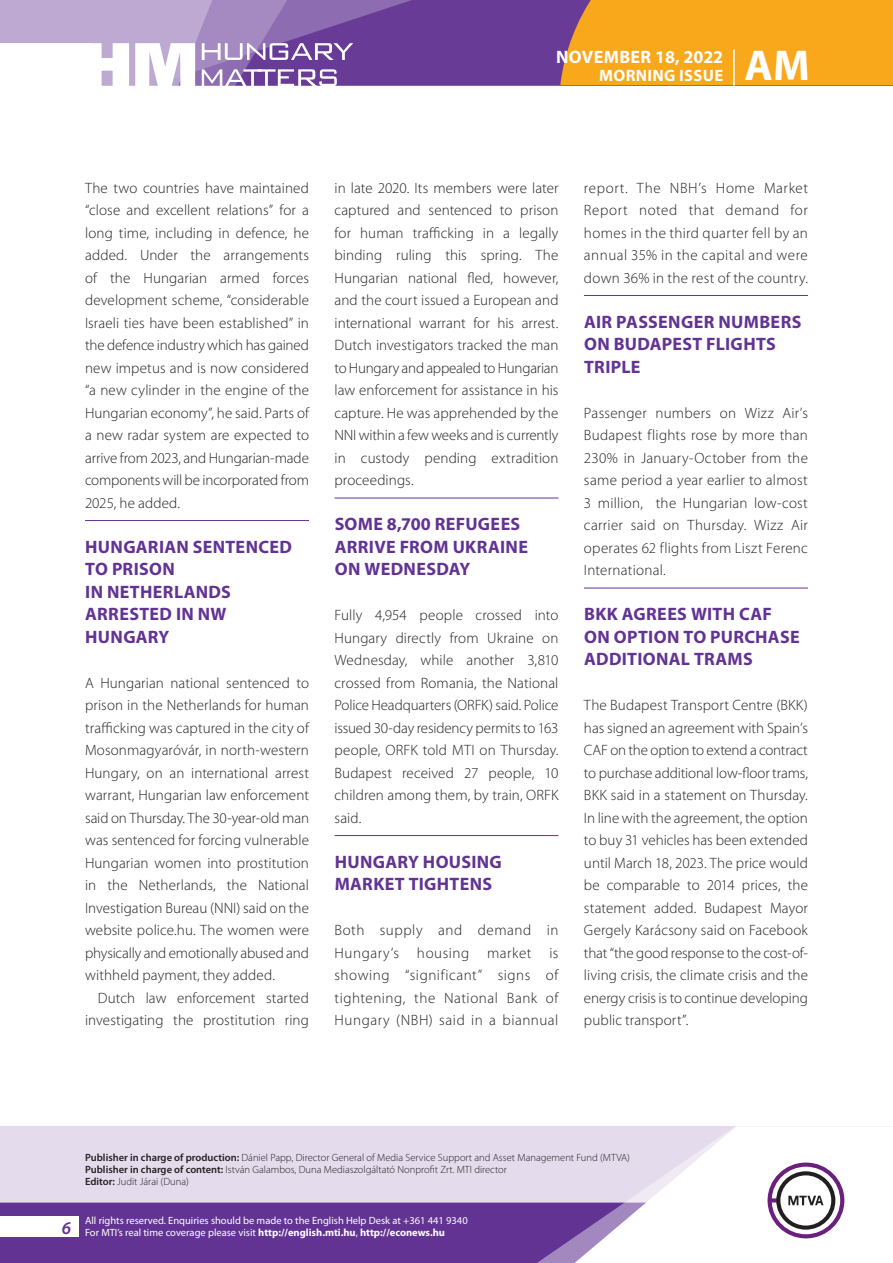
<style>
.page{position:relative;width:893px;height:1263px;background:#fff}
.page>*{position:absolute;margin:0;border:0;box-sizing:border-box;transform-origin:0 0}
.t1{font:700 43.35px "Myriad Pro";color:#fff}
._01_cimsor{font:700 18px/22.5px "Myriad Pro";letter-spacing:.02em;color:#623393}
.t2{font:700 18px "Myriad Pro";letter-spacing:.02em;color:#fff}
.t3{font:700 16.5px "Myriad Pro";letter-spacing:.02em;color:#fff}
._03_kenyer_szöveg-1{font:300 15px/22.5px "Myriad Pro";letter-spacing:.015em;color:#231f20;text-align:justify}
._03_kenyer_szöveg-2{font:300 15px/22.5px "Myriad Pro";letter-spacing:.005em;color:#231f20;text-align:justify}
.t4{font:300 10.5px "Myriad Pro";color:#231f20}
.t5{font:10.5px/12px "Myriad Pro";color:#fff}
.s1{font-weight:600}
.s2{font-weight:700}
</style>
<div class="page">
<div style="left:0;top:1126px;width:893px;height:137px;background:#e4dcec"></div>
<div style="left:0;top:1202px;width:506px;height:61px;background:#623393"></div>
<div style="left:506px;top:1202px;width:43px;height:61px;background:#623393"></div>
<svg style="left:549px;top:1126px;width:344px;height:137px;fill:#fff"></svg>
<svg style="left:767px;top:1162px;width:77px;height:76px;background:#c5b8c8"></svg>
<div style="left:0;top:1216px;width:79px;height:20px;background:#fff"></div>
<div style="left:0;top:0;width:893px;height:85px;background:#683b97"></div>
<div style="left:560px;top:0;width:333px;height:85px;background:#f9a71b"></div>
<hr style="left:733px;top:49px;width:2px;height:37px;background:#fff">
<svg style="left:0;top:0;width:479px;height:86px"></svg>
<hr style="left:85px;top:520px;width:224px;height:1px;background:#623393">
<hr style="left:334px;top:498px;width:224px;height:1px;background:#623393">
<hr style="left:334px;top:835px;width:224px;height:1px;background:#623393">
<hr style="left:584px;top:295px;width:224px;height:1px;background:#623393">
<hr style="left:584px;top:588px;width:224px;height:1px;background:#623393">
<p class="t2" style="left:556px;top:45px;width:169px">NOVEMBER 18, 2022</p>
<p class="t3" style="left:599px;top:65px;width:125px">MORNING ISSUE</p>
<h1 class="t1" style="left:745px;top:37px;width:67px">AM</h1>
<p class="_03_kenyer_szöveg-2" style="left:85px;top:176px;width:225px">The two countries have maintained “close and excellent relations” for a long time, including in defence, he added. Under the arrangements of the Hungarian armed forces development scheme, “considerable Israeli ties have been established” in the defence industry which has gained new impetus and is now considered “a new cylinder in the engine of the Hungarian economy”, he said. Parts of a new radar system are expected to arrive from 2023, and Hungarian-made components will be incorporated from 2025, he added.</p>
<p class="_01_cimsor" style="left:85px;top:535px;width:208px">HUNGARIAN SENTENCED<br>TO PRISON<br>IN NETHERLANDS<br>ARRESTED IN NW<br>HUNGARY</p>
<p class="_03_kenyer_szöveg-1" style="left:85px;top:671px;width:225px">A Hungarian national sentenced to prison in the Netherlands for human trafficking was captured in the city of Mosonmagyaróvár, in north-western Hungary, on an international arrest warrant, Hungarian law enforcement said on Thursday. The 30-year-old man was sentenced for forcing vulnerable Hungarian women into prostitution in the Netherlands, the National Investigation Bureau (NNI) said on the website police.hu. The women were physically and emotionally abused and withheld payment, they added.</p>
<p class="_03_kenyer_szöveg-2" style="left:85px;top:986px;width:225px;text-align:right">Dutch law enforcement started investigating the prostitution ring</p>
<p class="_03_kenyer_szöveg-2" style="left:334px;top:176px;width:225px">in late 2020. Its members were later captured and sentenced to prison for human trafficking in a legally binding ruling this spring. The Hungarian national fled, however, and the court issued a European and international warrant for his arrest.<br>Dutch investigators tracked the man to Hungary and appealed to Hungarian law enforcement for assistance in his capture. He was apprehended by the NNI within a few weeks and is currently in custody pending extradition proceedings.</p>
<p class="_01_cimsor" style="left:335px;top:512px;width:195px">SOME 8,700 REFUGEES<br>ARRIVE FROM UKRAINE<br>ON WEDNESDAY</p>
<p class="_03_kenyer_szöveg-1" style="left:334px;top:604px;width:225px">Fully 4,954 people crossed into Hungary directly from Ukraine on Wednesday, while another 3,810 crossed from Romania, the National Police Headquarters (ORFK) said. Police issued 30-day residency permits to 163 people, ORFK told MTI on Thursday.<br>Budapest received 27 people, 10 children among them, by train, ORFK said.</p>
<p class="_01_cimsor" style="left:335px;top:850px;width:169px">HUNGARY HOUSING<br>MARKET TIGHTENS</p>
<p class="_03_kenyer_szöveg-1" style="left:334px;top:919px;width:225px">Both supply and demand in Hungary’s housing market is showing “significant” signs of tightening, the National Bank of Hungary (NBH) said in a biannual</p>
<p class="_03_kenyer_szöveg-1" style="left:584px;top:176px;width:225px">report. The NBH’s Home Market Report noted that demand for homes in the third quarter fell by an annual 35% in the capital and were down 36% in the rest of the country.</p>
<p class="_01_cimsor" style="left:584px;top:310px;width:219px">AIR PASSENGER NUMBERS<br>ON BUDAPEST FLIGHTS<br>TRIPLE</p>
<p class="_03_kenyer_szöveg-1" style="left:584px;top:401px;width:225px">Passenger numbers on Wizz Air’s Budapest flights rose by more than 230% in January-October from the same period a year earlier to almost 3 million, the Hungarian low-cost carrier said on Thursday. Wizz Air operates 62 flights from Liszt Ferenc International.</p>
<p class="_01_cimsor" style="left:584px;top:602px;width:217px">BKK AGREES WITH CAF<br>ON OPTION TO PURCHASE<br>ADDITIONAL TRAMS</p>
<p class="_03_kenyer_szöveg-1" style="left:584px;top:694px;width:225px">The Budapest Transport Centre (BKK) has signed an agreement with Spain’s CAF on the option to extend a contract to purchase additional low-floor trams, BKK said in a statement on Thursday.<br>In line with the agreement, the option to buy 31 vehicles has been extended until March 18, 2023. The price would be comparable to 2014 prices, the statement added. Budapest Mayor Gergely Karácsony said on Facebook that “the good response to the cost-of&shy;living crisis, the climate crisis and the energy crisis is to continue developing public transport”.</p>
<p class="t4" style="left:85px;top:1151px;width:546px"><span class="s1">Publisher in charge of production:</span> Dániel Papp, Director General of Media Service Support and Asset Management Fund (MTVA)</p>
<p class="t4" style="left:85px;top:1163px;width:423px"><span class="s1">Publisher in charge of content:</span> István Galambos, Duna Mediaszolgáltató Nonprofit Zrt. MTI director</p>
<p class="t4" style="left:85px;top:1175px;width:105px"><span class="s1">Editor:</span> Judit Járai (Duna)</p>
<p class="t5" style="left:62px;top:1214px;width:407px;text-indent:23px">All rights reserved. Enquiries should be made to the English Help Desk at +361 441 9340<br><sup>6</sup> For MTI’s real time coverage please visit <span class="s2">http://english.mti.hu</span>, <span class="s2">http://econews.hu</span></p>
</div>
